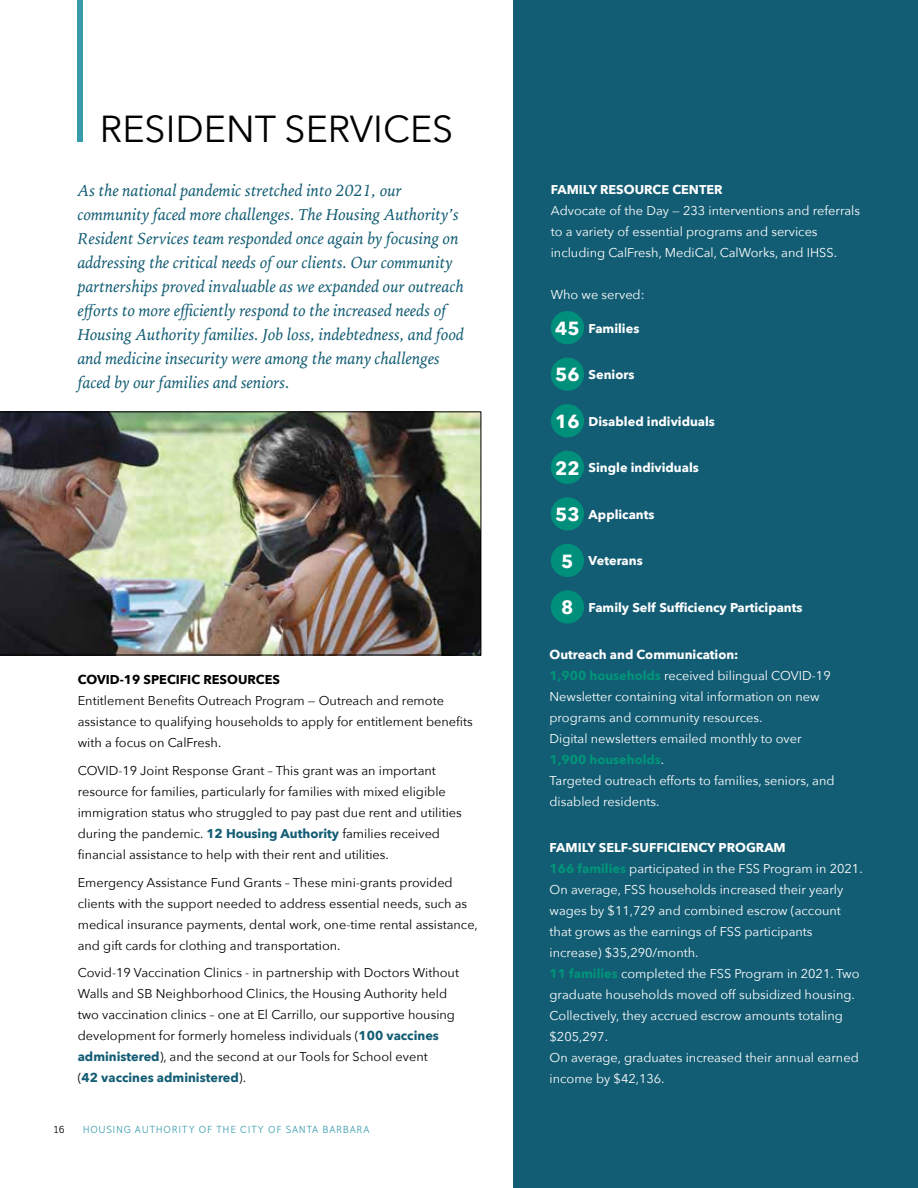
<style>
.page{position:relative;width:918px;height:1188px;background:#fff}
.page>*{position:absolute;margin:0;border:0;box-sizing:border-box;transform-origin:0 0}
.t1{font:37.5px "Avenir Next";color:#000}
.t2{font:700 18.9px "Avenir Next";color:#fff}
.t3{font:italic 16.5px/24px "Iowan Old Style";color:#135d74}
.t4{font:12.75px/21px "Avenir Next";color:#000}
.t5{font:12.75px/21px "Avenir Next";color:#fff}
.t6{font:700 12.75px "Avenir Next";color:#fff}
.t7{font:700 12.75px "Avenir Next";color:#000}
.t8{font:10.5px "Mucho Sans";letter-spacing:.075em;color:#379bab}
.t9{font:10.5px "Mucho Sans";color:#000}
.s1{font-weight:700}
.s2{font-weight:700;color:#009479}
.s3{font-weight:700;color:#135d74}
</style>
<div class="page">
<div style="left:78px;top:0;width:5px;height:141px;background:#379bab"></div>
<div style="left:513px;top:0;width:405px;height:1188px;background:#135d74"></div>
<img style="left:0;top:411px;width:481px;height:244px">
<div style="left:551px;top:311px;width:33px;height:33px;background:#008f7a;border-radius:50%"></div>
<div style="left:551px;top:358px;width:33px;height:33px;background:#008f7a;border-radius:50%"></div>
<div style="left:551px;top:404px;width:33px;height:33px;background:#008f7a;border-radius:50%"></div>
<div style="left:551px;top:451px;width:33px;height:33px;background:#008f7a;border-radius:50%"></div>
<div style="left:551px;top:497px;width:33px;height:34px;background:#008f7a;border-radius:50%"></div>
<div style="left:551px;top:544px;width:33px;height:33px;background:#008f7a;border-radius:50%"></div>
<div style="left:551px;top:590px;width:33px;height:34px;background:#008f7a;border-radius:50%"></div>
<h1 class="t1" style="left:100px;top:97px;width:355px">RESIDENT SERVICES</h1>
<p class="t3" style="left:78px;top:177px;width:388px">As the national pandemic stretched into 2021, our community faced more challenges. The Housing Authority’s Resident Services team responded once again by focusing on addressing the critical needs of our clients. Our community partnerships proved invaluable as we expanded our outreach efforts to more efficiently respond to the increased needs of Housing Authority families. Job loss, indebtedness, and food and medicine insecurity were among the many challenges faced by our families and seniors.</p>
<p class="t6" style="left:551px;top:179px;width:173px">FAMILY RESOURCE CENTER</p>
<p class="t5" style="left:551px;top:200px;width:311px">Advocate of the Day — 233 interventions and referrals to a variety of essential programs and services including CalFresh, MediCal, CalWorks, and IHSS.</p>
<p class="t5" style="left:551px;top:284px;width:95px">Who we served:</p>
<h2 class="t2" style="left:555px;top:312px;width:26px">45</h2>
<h2 class="t2" style="left:555px;top:358px;width:26px">56</h2>
<h2 class="t2" style="left:555px;top:405px;width:26px">16</h2>
<h2 class="t2" style="left:555px;top:452px;width:26px">22</h2>
<h2 class="t2" style="left:555px;top:498px;width:26px">53</h2>
<h2 class="t2" style="left:561px;top:545px;width:14px">5</h2>
<h2 class="t2" style="left:561px;top:591px;width:14px">8</h2>
<p class="t6" style="left:589px;top:317px;width:52px">Families</p>
<p class="t6" style="left:589px;top:364px;width:47px">Seniors</p>
<p class="t6" style="left:589px;top:410px;width:128px">Disabled individuals</p>
<p class="t6" style="left:589px;top:457px;width:112px">Single individuals</p>
<p class="t6" style="left:589px;top:503px;width:67px">Applicants</p>
<p class="t6" style="left:589px;top:550px;width:56px">Veterans</p>
<p class="t6" style="left:589px;top:596px;width:215px">Family Self Sufficiency Participants</p>
<p class="t5" style="left:550px;top:644px;width:287px"><span class="s1">Outreach and Communication:<br></span><span class="s2">1,900 households</span> received bilingual COVID-19<br>Newsletter containing vital information on new programs and community resources.<br>Digital newsletters emailed monthly to over <span class="s2">1,900 households</span>.<br>Targeted outreach efforts to families, seniors, and disabled residents.</p>
<p class="t5" style="left:550px;top:837px;width:315px"><span class="s1">FAMILY SELF-SUFFICIENCY PROGRAM<br></span><span class="s2">166 families</span> participated in the FSS Program in 2021.<br>On average, FSS households increased their yearly wages by $11,729 and combined escrow (account that grows as the earnings of FSS participants increase) $35,290/month.<br><span class="s2">11 families</span> completed the FSS Program in 2021. Two graduate households moved off subsidized housing.<br>Collectively, they accrued escrow amounts totaling $205,297.<br>On average, graduates increased their annual earned income by $42,136.</p>
<p class="t7" style="left:78px;top:669px;width:204px">COVID-19 SPECIFIC RESOURCES</p>
<p class="t4" style="left:78px;top:690px;width:397px">Entitlement Benefits Outreach Program — Outreach and remote assistance to qualifying households to apply for entitlement benefits with a focus on CalFresh.</p>
<p class="t4" style="left:78px;top:759px;width:386px">COVID-19 Joint Response Grant – This grant was an important resource for families, particularly for families with mixed eligible immigration status who struggled to pay past due rent and utilities during the pandemic. <span class="s3">12 Housing Authority</span> families received financial assistance to help with their rent and utilities.</p>
<p class="t4" style="left:78px;top:871px;width:402px">Emergency Assistance Fund Grants – These mini-grants provided clients with the support needed to address essential needs, such as medical insurance payments, dental work, one-time rental assistance, and gift cards for clothing and transportation.</p>
<p class="t4" style="left:78px;top:962px;width:383px">Covid-19 Vaccination Clinics - in partnership with Doctors Without Walls and SB Neighborhood Clinics, the Housing Authority held two vaccination clinics – one at El Carrillo, our supportive housing development for formerly homeless individuals (<span class="s3">100 vaccines administered</span>), and the second at our Tools for School event<br>(<span class="s3">42 vaccines administered</span>).</p>
<p class="t9" style="left:54px;top:1124px;width:12px">16</p>
<p class="t8" style="left:83px;top:1124px;width:288px">HOUSING AUTHORITY OF THE CITY OF SANTA BARBARA</p>
</div>
